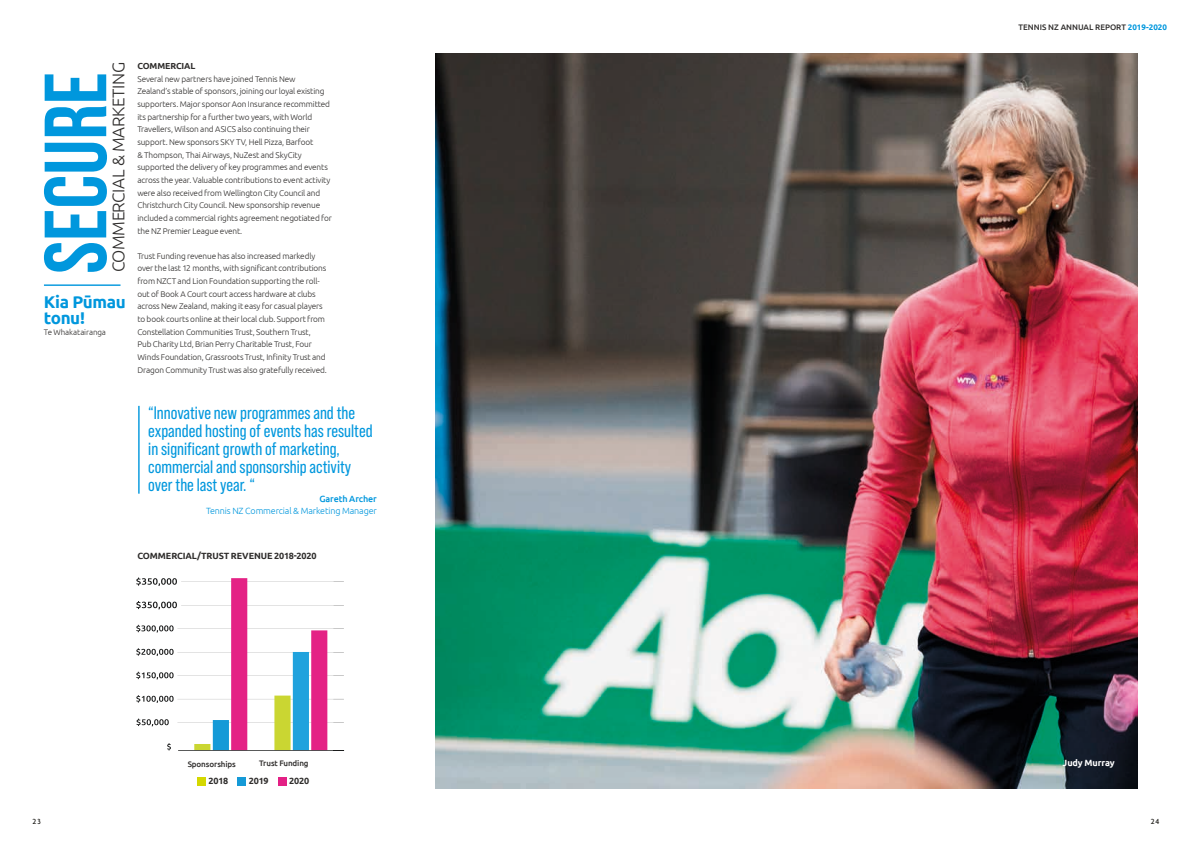
<style>
.page{position:relative;width:1191px;height:842px;background:#fff}
.page>*{position:absolute;margin:0;border:0;box-sizing:border-box;transform-origin:0 0}
.t1{font:18px/18px "Bebas Neue Pro";color:#0097dd}
.t2{font:300 17px "Ubuntu";letter-spacing:-.02em;color:#2f2d2c}
.t3{font:700 17px/16px "Ubuntu";letter-spacing:-.025em;color:#0097dd}
.t4{font:700 9px "Ubuntu";letter-spacing:-.015em;color:#2f2d2c}
.t5{font:300 9px "Ubuntu";letter-spacing:-.015em;color:#0097dd}
.t6{font:500 9px "Ubuntu";letter-spacing:-.015em;color:#0097dd}
.t7{font:700 9px "Ubuntu";letter-spacing:-.01em;color:#fff}
.t8{font:700 8.8px "Ubuntu";letter-spacing:-.01em;color:#2f2d2c}
.t9{font:300 8.3px/12.6px "Ubuntu";letter-spacing:-.015em;color:#2f2d2c}
.t10{font:500 8px "Ubuntu";letter-spacing:-.01em;color:#2f2d2c}
.t11{font:300 8px "Ubuntu";letter-spacing:-.01em;color:#2f2d2c}
.t12{font:500 8px "Agenda";color:#13120e}
.s1{font-weight:700;color:#0097dd}
</style>
<div class="page">
<img style="left:435px;top:53px;width:702px;height:736px">
<svg style="left:44px;top:243px;width:63px;height:29px"></svg>
<svg style="left:44px;top:143px;width:63px;height:94px"></svg>
<svg style="left:45px;top:74px;width:61px;height:62px"></svg>
<div style="left:197px;top:778px;width:9px;height:8px;background:#d4d800"></div>
<div style="left:237px;top:778px;width:9px;height:8px;background:#159ad7"></div>
<div style="left:278px;top:778px;width:8px;height:8px;background:#e32085"></div>
<svg style="left:177px;top:722px;width:167px;height:1px"></svg>
<svg style="left:136px;top:719px;width:33px;height:7px"></svg>
<svg style="left:136px;top:648px;width:208px;height:8px"></svg>
<svg style="left:136px;top:672px;width:208px;height:7px"></svg>
<svg style="left:136px;top:695px;width:208px;height:8px"></svg>
<div style="left:311px;top:630px;width:16px;height:120px;background:#e42285"></div>
<div style="left:194px;top:744px;width:16px;height:6px;background:#cad632"></div>
<div style="left:213px;top:720px;width:16px;height:30px;background:#159ad7"></div>
<div style="left:274px;top:695px;width:16px;height:55px;background:#cad632"></div>
<div style="left:293px;top:652px;width:16px;height:98px;background:#20a2dd"></div>
<svg style="left:167px;top:743px;width:4px;height:7px"></svg>
<svg style="left:136px;top:625px;width:208px;height:8px"></svg>
<svg style="left:136px;top:601px;width:208px;height:8px"></svg>
<svg style="left:136px;top:578px;width:208px;height:8px"></svg>
<div style="left:231px;top:578px;width:16px;height:172px;background:#e42285"></div>
<svg style="left:178px;top:750px;width:166px;height:1px"></svg>
<hr style="left:138px;top:406px;width:2px;height:88px;background:#0097dd">
<hr style="left:44px;top:284px;width:76px;height:2px;background:#0097dd">
<h2 class="t2" style="left:108px;top:272px;width:212px;rotate:-90deg">COMMERCIAL &amp; MARKETING</h2>
<h2 class="t3" style="left:44px;top:294px;width:83px">Kia Pūmau tonu!</h2>
<p class="t11" style="left:44px;top:328px;width:64px">Te Whakatairanga</p>
<p class="t8" style="left:137px;top:61px;width:59px">COMMERCIAL</p>
<p class="t9" style="left:137px;top:72px;width:196px">Several new partners have joined Tennis New<br>Zealand’s stable of sponsors, joining our loyal existing supporters. Major sponsor Aon Insurance recommitted its partnership for a further two years, with World Travellers, Wilson and ASICS also continuing their support. New sponsors SKY TV, Hell Pizza, Barfoot<br>&amp; Thompson, Thai Airways, NuZest and SkyCity supported the delivery of key programmes and events across the year. Valuable contributions to event activity were also received from Wellington City Council and Christchurch City Council. New sponsorship revenue included a commercial rights agreement negotiated for the NZ Premier League event.</p>
<p class="t9" style="left:137px;top:249px;width:191px">Trust Funding revenue has also increased markedly over the last 12 months, with significant contributions from NZCT and Lion Foundation supporting the roll&shy;out of Book A Court court access hardware at clubs across New Zealand, making it easy for casual players to book courts online at their local club. Support from Constellation Communities Trust, Southern Trust, Pub Charity Ltd, Brian Perry Charitable Trust, Four Winds Foundation, Grassroots Trust, Infinity Trust and Dragon Community Trust was also gratefully received.</p>
<h1 class="t1" style="left:148px;top:404px;width:226px">“Innovative new programmes and the expanded hosting of events has resulted in significant growth of marketing, commercial and sponsorship activity over the last year. “</h1>
<p class="t6" style="left:319px;top:493px;width:59px">Gareth Archer</p>
<p class="t5" style="left:206px;top:505px;width:172px">Tennis NZ Commercial &amp; Marketing Manager</p>
<p class="t4" style="left:137px;top:551px;width:181px">COMMERCIAL/TRUST REVENUE 2018-2020</p>
<p class="t10" style="left:188px;top:759px;width:50px">Sponsorships</p>
<p class="t10" style="left:259px;top:758px;width:51px">Trust Funding</p>
<p class="t4" style="left:208px;top:775px;width:21px">2018</p>
<p class="t4" style="left:249px;top:775px;width:21px">2019</p>
<p class="t4" style="left:289px;top:775px;width:22px">2020</p>
<p class="t10" style="left:1018px;top:22px;width:150px">TENNIS NZ ANNUAL REPORT <span class="s1">2019-2020</span></p>
<p class="t7" style="left:1062px;top:757px;width:54px">Judy Murray</p>
<p class="t12" style="left:32px;top:816px;width:10px">23</p>
<p class="t12" style="left:1150px;top:816px;width:10px">24</p>
</div>
